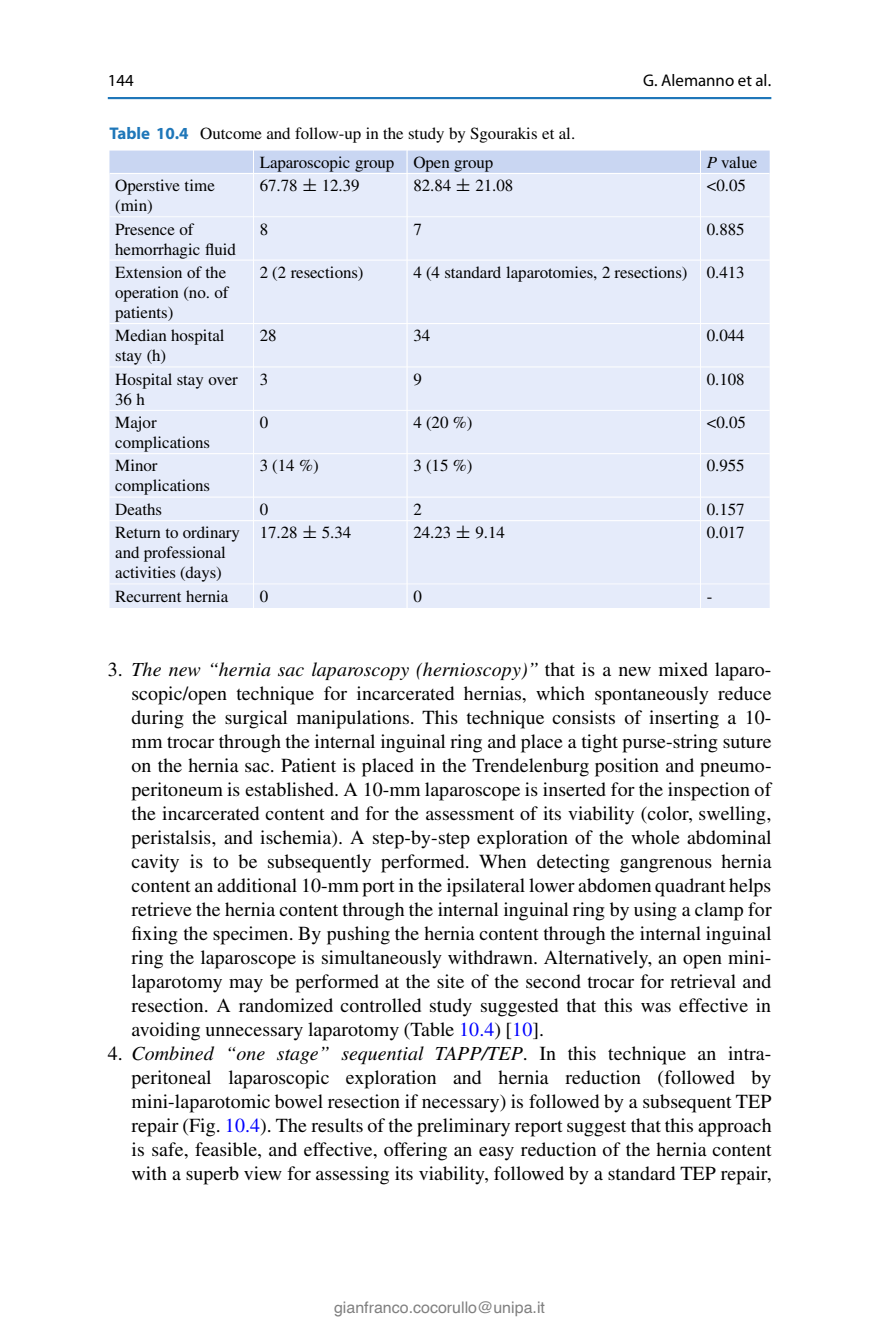
<style>
.page{position:relative;width:879px;height:1333px;background:#fff}
.page>*{position:absolute;margin:0;border:0;box-sizing:border-box;transform-origin:0 0}
.t1{font:20px/24px "Yftrhb Mfbdxl Fghnfr Times";color:#000;text-align:justify}
.t2{font:italic 20px "Xcfswv Nbksbk Qnttls Times";letter-spacing:.005em;color:#000}
.t3{font:17px/20px "Yftrhb Mfbdxl Fghnfr Times";letter-spacing:-.005em;color:#000}
.t4{font:17px "Gdmkdn Bfqdtx Ktkrtl Myriad";letter-spacing:-.005em;color:#000}
.t5{font:16px "Helvetica";color:#808080}
.s1{font-family:"Cwqbdy Xqnpjp Lfmcww Myriad";font-weight:700;color:#1f77b9}
.s2{font-family:"Xcfswv Nbksbk Qnttls Times";font-style:italic}
.s3{font-family:"Glblqc Qhvsfv Yxsntq MT2 SYS"}
.s4{font-family:"Yftrhb Mfbdxl Fghnfr Times";font-style:normal}
.s5{color:#00f}
</style>
<div class="page">
<hr style="left:108px;top:97px;width:663px;height:2px;background:#1f77b9">
<div style="left:109px;top:150px;width:144px;height:24px;background:#c9d6f2"></div>
<div style="left:254px;top:150px;width:153px;height:24px;background:#c9d6f2"></div>
<svg style="left:407px;top:151px;width:1px;height:22px"></svg>
<div style="left:408px;top:150px;width:292px;height:24px;background:#c9d6f2"></div>
<div style="left:701px;top:150px;width:68px;height:24px;background:#c9d6f2"></div>
<hr style="left:109px;top:173px;width:660px;height:1px;background:#fff">
<div style="left:109px;top:174px;width:144px;height:43px;background:#e5ebfa"></div>
<div style="left:254px;top:174px;width:153px;height:43px;background:#e5ebfa"></div>
<div style="left:408px;top:174px;width:292px;height:43px;background:#e5ebfa"></div>
<div style="left:701px;top:174px;width:68px;height:43px;background:#e5ebfa"></div>
<hr style="left:109px;top:216px;width:660px;height:1px;background:#fff">
<div style="left:109px;top:217px;width:144px;height:44px;background:#e5ebfa"></div>
<div style="left:254px;top:217px;width:153px;height:44px;background:#e5ebfa"></div>
<div style="left:408px;top:217px;width:292px;height:44px;background:#e5ebfa"></div>
<div style="left:701px;top:217px;width:68px;height:44px;background:#e5ebfa"></div>
<hr style="left:109px;top:259px;width:660px;height:2px;background:#fff">
<div style="left:109px;top:261px;width:144px;height:63px;background:#e5ebfa"></div>
<div style="left:254px;top:261px;width:153px;height:63px;background:#e5ebfa"></div>
<div style="left:408px;top:261px;width:292px;height:63px;background:#e5ebfa"></div>
<div style="left:701px;top:261px;width:68px;height:63px;background:#e5ebfa"></div>
<hr style="left:109px;top:323px;width:660px;height:1px;background:#fff">
<div style="left:109px;top:324px;width:144px;height:43px;background:#e5ebfa"></div>
<div style="left:254px;top:324px;width:153px;height:43px;background:#e5ebfa"></div>
<div style="left:408px;top:324px;width:292px;height:43px;background:#e5ebfa"></div>
<div style="left:701px;top:324px;width:68px;height:43px;background:#e5ebfa"></div>
<hr style="left:109px;top:366px;width:660px;height:1px;background:#fff">
<div style="left:109px;top:367px;width:144px;height:44px;background:#e5ebfa"></div>
<div style="left:254px;top:367px;width:153px;height:44px;background:#e5ebfa"></div>
<div style="left:408px;top:367px;width:292px;height:44px;background:#e5ebfa"></div>
<div style="left:701px;top:367px;width:68px;height:44px;background:#e5ebfa"></div>
<hr style="left:109px;top:410px;width:660px;height:1px;background:#fff">
<div style="left:109px;top:411px;width:144px;height:43px;background:#e5ebfa"></div>
<div style="left:254px;top:411px;width:153px;height:43px;background:#e5ebfa"></div>
<div style="left:408px;top:411px;width:292px;height:43px;background:#e5ebfa"></div>
<div style="left:701px;top:411px;width:68px;height:43px;background:#e5ebfa"></div>
<hr style="left:109px;top:453px;width:660px;height:1px;background:#fff">
<div style="left:109px;top:454px;width:144px;height:44px;background:#e5ebfa"></div>
<div style="left:254px;top:454px;width:153px;height:44px;background:#e5ebfa"></div>
<div style="left:408px;top:454px;width:292px;height:44px;background:#e5ebfa"></div>
<div style="left:701px;top:454px;width:68px;height:44px;background:#e5ebfa"></div>
<hr style="left:109px;top:496px;width:660px;height:2px;background:#fff">
<div style="left:109px;top:498px;width:144px;height:23px;background:#e5ebfa"></div>
<div style="left:254px;top:498px;width:153px;height:23px;background:#e5ebfa"></div>
<div style="left:408px;top:498px;width:292px;height:23px;background:#e5ebfa"></div>
<div style="left:701px;top:498px;width:68px;height:23px;background:#e5ebfa"></div>
<hr style="left:109px;top:520px;width:660px;height:1px;background:#fff">
<div style="left:109px;top:521px;width:144px;height:63px;background:#e5ebfa"></div>
<div style="left:254px;top:521px;width:153px;height:63px;background:#e5ebfa"></div>
<div style="left:408px;top:521px;width:292px;height:63px;background:#e5ebfa"></div>
<div style="left:701px;top:521px;width:68px;height:63px;background:#e5ebfa"></div>
<hr style="left:109px;top:583px;width:660px;height:1px;background:#fff">
<div style="left:109px;top:584px;width:144px;height:24px;background:#e5ebfa"></div>
<div style="left:254px;top:584px;width:153px;height:24px;background:#e5ebfa"></div>
<div style="left:408px;top:584px;width:292px;height:24px;background:#e5ebfa"></div>
<div style="left:701px;top:584px;width:68px;height:24px;background:#e5ebfa"></div>
<p class="t4" style="left:108px;top:74px;width:27px">144</p>
<p class="t4" style="left:643px;top:74px;width:130px">G. Alemanno et al.</p>
<p class="t3" style="left:260px;top:120px;width:317px;line-height:29px;text-indent:-150px"><span class="s1">Table 10.4</span> Outcome and follow-up in the study by Sgourakis et al.<br>Laparoscopic group Open group</p>
<p class="t3" style="left:707px;top:153px;width:52px"><span class="s2">P</span> value</p>
<p class="t3" style="left:115px;top:177px;width:101px">Operstive time (min)</p>
<p class="t3" style="left:260px;top:177px;width:101px">67.78 <span class="s3">˙</span> 12.39</p>
<p class="t3" style="left:413px;top:177px;width:101px">82.84 <span class="s3">˙</span> 21.08</p>
<p class="t3" style="left:707px;top:177px;width:41px">&lt;0.05</p>
<p class="t3" style="left:115px;top:220px;width:122px">Presence of hemorrhagic fluid</p>
<p class="t3" style="left:260px;top:220px;width:10px">8</p>
<p class="t3" style="left:413px;top:220px;width:10px">7</p>
<p class="t3" style="left:707px;top:220px;width:39px">0.885</p>
<p class="t3" style="left:115px;top:264px;width:115px">Extension of the operation (no. of patients)</p>
<p class="t3" style="left:260px;top:264px;width:105px">2 (2 resections)</p>
<p class="t3" style="left:413px;top:264px;width:333px">4 (4 standard laparotomies, 2 resections) 0.413</p>
<p class="t3" style="left:115px;top:327px;width:111px">Median hospital stay (h)</p>
<p class="t3" style="left:260px;top:327px;width:18px">28</p>
<p class="t3" style="left:413px;top:327px;width:18px">34</p>
<p class="t3" style="left:707px;top:327px;width:39px">0.044</p>
<p class="t3" style="left:115px;top:370px;width:124px">Hospital stay over<br>36 h</p>
<p class="t3" style="left:260px;top:370px;width:10px">3</p>
<p class="t3" style="left:413px;top:370px;width:10px">9</p>
<p class="t3" style="left:707px;top:370px;width:39px">0.108</p>
<p class="t3" style="left:115px;top:414px;width:96px">Major complications</p>
<p class="t3" style="left:260px;top:414px;width:10px">0</p>
<p class="t3" style="left:413px;top:414px;width:61px">4 (20 %)</p>
<p class="t3" style="left:707px;top:414px;width:41px">&lt;0.05</p>
<p class="t3" style="left:115px;top:457px;width:96px">Minor complications</p>
<p class="t3" style="left:260px;top:457px;width:61px">3 (14 %)</p>
<p class="t3" style="left:413px;top:457px;width:61px">3 (15 %)</p>
<p class="t3" style="left:707px;top:457px;width:39px">0.955</p>
<p class="t3" style="left:115px;top:500px;width:48px">Deaths</p>
<p class="t3" style="left:260px;top:500px;width:10px">0</p>
<p class="t3" style="left:413px;top:500px;width:10px">2</p>
<p class="t3" style="left:707px;top:500px;width:39px">0.157</p>
<p class="t3" style="left:115px;top:524px;width:126px">Return to ordinary and professional activities (days)</p>
<p class="t3" style="left:260px;top:524px;width:93px">17.28 <span class="s3">˙</span> 5.34</p>
<p class="t3" style="left:413px;top:524px;width:93px">24.23 <span class="s3">˙</span> 9.14</p>
<p class="t3" style="left:707px;top:524px;width:39px">0.017</p>
<p class="t3" style="left:115px;top:587px;width:115px">Recurrent hernia</p>
<p class="t3" style="left:260px;top:587px;width:10px">0</p>
<p class="t3" style="left:413px;top:587px;width:10px">0</p>
<p class="t3" style="left:707px;top:587px;width:7px">-</p>
<p class="t2" style="left:108px;top:662px;width:665px"><span class="s4">3.</span> The new “hernia sac laparoscopy (hernioscopy)” <span class="s4">that is a new mixed laparo-</span></p>
<p class="t1" style="left:132px;top:683px;width:642px">scopic/open technique for incarcerated hernias, which spontaneously reduce during the surgical manipulations. This technique consists of inserting a 10- mm trocar through the internal inguinal ring and place a tight purse-string suture on the hernia sac. Patient is placed in the Trendelenburg position and pneumo&shy;peritoneum is established. A 10-mm laparoscope is inserted for the inspection of the incarcerated content and for the assessment of its viability (color, swelling, peristalsis, and ischemia). A step-by-step exploration of the whole abdominal cavity is to be subsequently performed. When detecting gangrenous hernia content an additional 10-mm port in the ipsilateral lower abdomen quadrant helps retrieve the hernia content through the internal inguinal ring by using a clamp for fixing the specimen. By pushing the hernia content through the internal inguinal ring the laparoscope is simultaneously withdrawn. Alternatively, an open mini&shy;laparotomy may be performed at the site of the second trocar for retrieval and resection. A randomized controlled study suggested that this was effective in avoiding unnecessary laparotomy (Table <span class="s5">10.4</span>) [<span class="s5">10</span>].</p>
<p class="t2" style="left:108px;top:1046px;width:665px"><span class="s4">4.</span> Combined “one stage” sequential TAPP/TEP<span class="s4">. In this technique an intra-</span></p>
<p class="t1" style="left:132px;top:1067px;width:642px">peritoneal laparoscopic exploration and hernia reduction (followed by mini-laparotomic bowel resection if necessary) is followed by a subsequent TEP repair (Fig. <span class="s5">10.4</span>). The results of the preliminary report suggest that this approach is safe, feasible, and effective, offering an easy reduction of the hernia content with a superb view for assessing its viability, followed by a standard TEP repair,</p>
<p class="t5" style="left:334px;top:1297px;width:212px">gianfranco.cocorullo@unipa.it</p>
</div>
